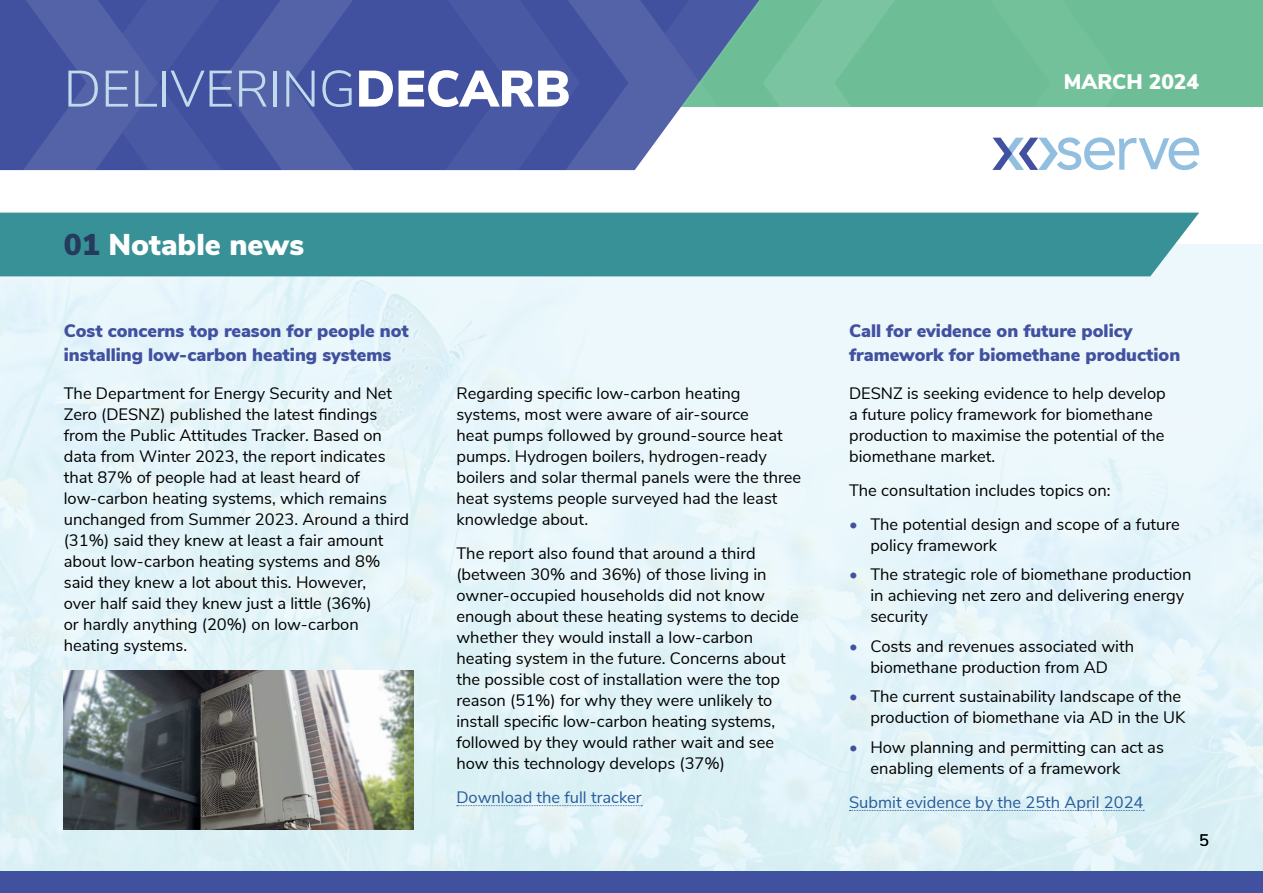
<style>
.page{position:relative;width:1263px;height:893px;background:#fff}
.page>*{position:absolute;margin:0;border:0;box-sizing:border-box;transform-origin:0 0}
.t1{font:300 51px "Nunito Sans";color:#c0dbeb}
.t2{font:900 30px "Nunito Sans";color:#fff}
.t3{font:900 21px "Nunito Sans";color:#fff}
.t4{font:900 18px/24px "Nunito Sans";color:#42519f}
.t5{font:16.5px/21px "Nunito Sans";color:#000}
.t6{font:16.5px "Nunito Sans";color:#275b9b}
.s1{font-weight:900;color:#fff}
.s2{color:#263a5d}
.s3{color:#42519f}
</style>
<div class="page">
<div style="left:361px;top:0;width:902px;height:106px;background:#6dbe97"></div>
<div style="left:0;top:872px;width:1263px;height:21px;background:#42519f"></div>
<svg style="left:0;top:0;width:1199px;height:170px"></svg>
<div style="left:0;top:244px;width:1263px;height:628px;background:linear-gradient(to bottom,#edf8fc,#ddf1f6)"></div>
<div style="left:0;top:213px;width:1199px;height:63px;background:#379197"></div>
<svg style="left:457px;top:805px;width:185px;height:1px"></svg>
<svg style="left:849px;top:810px;width:295px;height:1px"></svg>
<img style="left:64px;top:670px;width:350px;height:159px">
<h1 class="t1" style="left:64px;top:52px;width:508px">DELIVERING<span class="s1">DECARB</span></h1>
<p class="t3" style="left:1064px;top:67px;width:137px">MARCH 2024</p>
<h2 class="t2" style="left:64px;top:223px;width:242px"><span class="s2">01</span> Notable news</h2>
<p class="t4" style="left:64px;top:318px;width:346px">Cost concerns top reason for people not installing low-carbon heating systems</p>
<p class="t5" style="left:64px;top:382px;width:347px">The Department for Energy Security and Net Zero (DESNZ) published the latest findings from the Public Attitudes Tracker. Based on data from Winter 2023, the report indicates that 87% of people had at least heard of low-carbon heating systems, which remains unchanged from Summer 2023. Around a third (31%) said they knew at least a fair amount about low-carbon heating systems and 8% said they knew a lot about this. However,<br>over half said they knew just a little (36%)<br>or hardly anything (20%) on low-carbon heating systems.</p>
<p class="t5" style="left:456px;top:382px;width:346px">Regarding specific low-carbon heating systems, most were aware of air-source<br>heat pumps followed by ground-source heat pumps. Hydrogen boilers, hydrogen-ready boilers and solar thermal panels were the three heat systems people surveyed had the least knowledge about.</p>
<p class="t5" style="left:456px;top:542px;width:344px">The report also found that around a third (between 30% and 36%) of those living in owner-occupied households did not know enough about these heating systems to decide whether they would install a low-carbon heating system in the future. Concerns about the possible cost of installation were the top reason (51%) for why they were unlikely to install specific low-carbon heating systems, followed by they would rather wait and see how this technology develops (37%)</p>
<p class="t6" style="left:456px;top:785px;width:187px">Download the full tracker</p>
<p class="t4" style="left:849px;top:318px;width:333px">Call for evidence on future policy framework for biomethane production</p>
<p class="t5" style="left:849px;top:382px;width:318px">DESNZ is seeking evidence to help develop a future policy framework for biomethane production to maximise the potential of the biomethane market.</p>
<p class="t5" style="left:849px;top:479px;width:263px">The consultation includes topics on:</p>
<p class="t5" style="left:870px;top:512px;width:311px;text-indent:-21px"><span class="s3">•</span> The potential design and scope of a future policy framework</p>
<p class="t5" style="left:870px;top:563px;width:323px;text-indent:-21px"><span class="s3">•</span> The strategic role of biomethane production in achieving net zero and delivering energy security</p>
<p class="t5" style="left:849px;top:634px;width:286px;text-align:center"><span class="s3">•</span> Costs and revenues associated with biomethane production from AD</p>
<p class="t5" style="left:849px;top:685px;width:338px;text-align:right"><span class="s3">•</span> The current sustainability landscape of the production of biomethane via AD in the UK</p>
<p class="t5" style="left:870px;top:735px;width:295px;text-indent:-21px"><span class="s3">•</span> How planning and permitting can act as enabling elements of a framework</p>
<p class="t6" style="left:849px;top:790px;width:296px">Submit evidence by the 25th April 2024</p>
<p class="t5" style="left:1199px;top:829px;width:11px">5</p>
</div>
